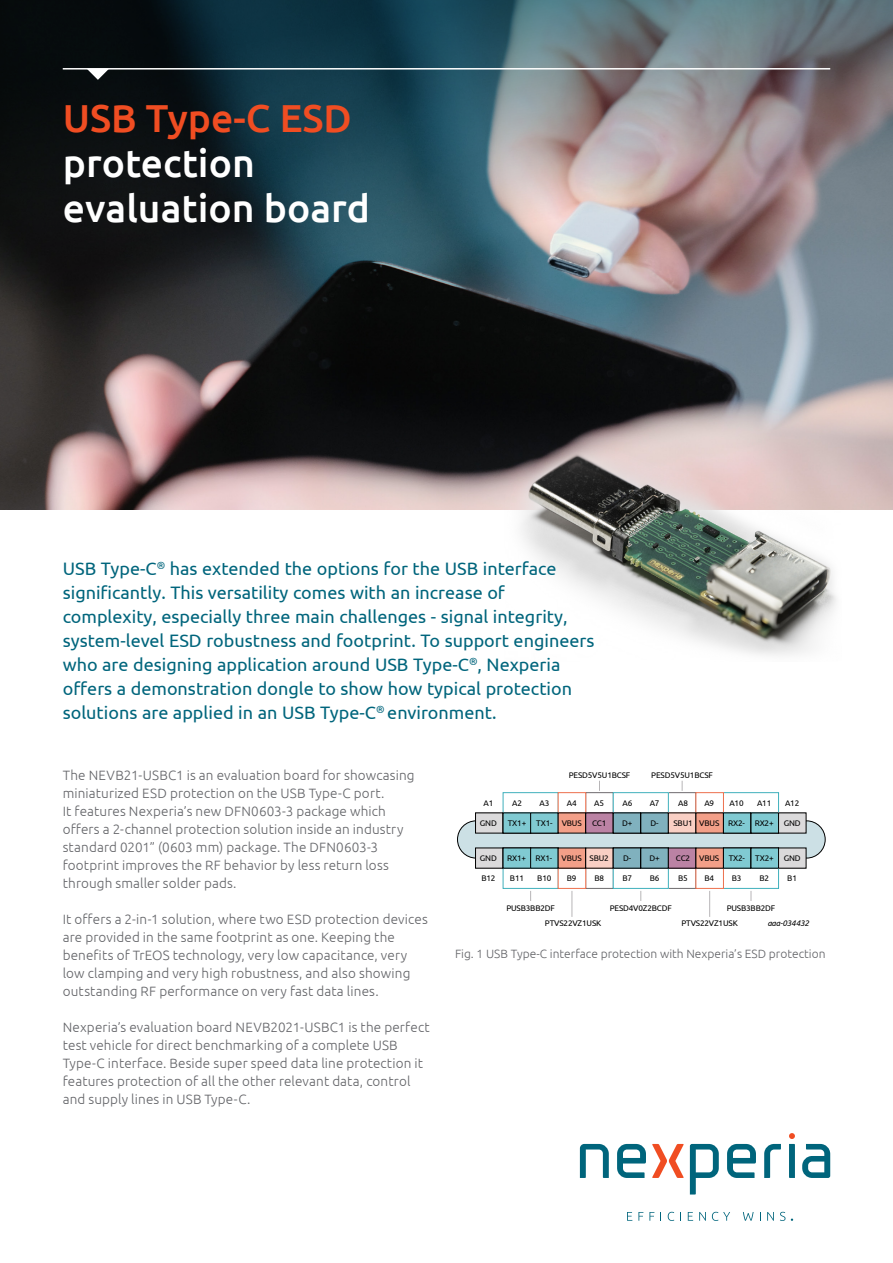
<style>
.page{position:relative;width:893px;height:1263px;background:#fff}
.page>*{position:absolute;margin:0;border:0;box-sizing:border-box;transform-origin:0 0}
.Main_heading{font:500 39px/45px "Ubuntu";color:#fff}
.introduction{font:18px/24px "Ubuntu";color:#00657c}
.Body_text{font:300 13.5px/18px "Ubuntu";letter-spacing:.01em;color:#636468}
.Caption_text{font:300 12px "Ubuntu";color:#636468}
.t1{font:8.1px "Ubuntu";letter-spacing:-.02em;color:#000}
.t2{font:italic 8.1px "Ubuntu";letter-spacing:-.02em;color:#000}
.s1{color:#f04d22}
</style>
<div class="page">
<img style="left:0;top:0;width:893px;height:510px">
<div style="left:457px;top:820px;width:369px;height:38px;background:#cce0e5;border:1px solid #000;border-radius:19px"></div>
<div style="left:503px;top:868px;width:56px;height:21px;border:1px solid #40b0bc"></div>
<div style="left:585px;top:868px;width:29px;height:21px;border:1px solid #6e6b6e"></div>
<div style="left:668px;top:868px;width:28px;height:21px;border:1px solid #6e6b6e"></div>
<div style="left:723px;top:868px;width:56px;height:21px;border:1px solid #40b0bc"></div>
<div style="left:503px;top:792px;width:56px;height:21px;border:1px solid #40b0bc"></div>
<div style="left:585px;top:792px;width:29px;height:21px;border:1px solid #6e6b6e"></div>
<div style="left:668px;top:792px;width:28px;height:21px;border:1px solid #6e6b6e"></div>
<div style="left:723px;top:792px;width:56px;height:21px;border:1px solid #40b0bc"></div>
<svg style="left:571px;top:891px;width:1px;height:26px"></svg>
<svg style="left:709px;top:891px;width:1px;height:26px"></svg>
<div style="left:695px;top:792px;width:29px;height:21px;border:1px solid #ed704d"></div>
<div style="left:613px;top:868px;width:56px;height:21px;border:1px solid #40b0bc"></div>
<div style="left:613px;top:792px;width:56px;height:21px;border:1px solid #40b0bc"></div>
<div style="left:558px;top:868px;width:28px;height:21px;border:1px solid #ed704d"></div>
<div style="left:695px;top:868px;width:29px;height:21px;border:1px solid #ed704d"></div>
<div style="left:475px;top:848px;width:28px;height:20px;background:#dbdadb"></div>
<div style="left:475px;top:847px;width:28px;height:22px;border:1px solid #000"></div>
<div style="left:503px;top:848px;width:28px;height:20px;background:#80cad2"></div>
<div style="left:503px;top:847px;width:28px;height:22px;border:1px solid #000"></div>
<div style="left:531px;top:848px;width:27px;height:20px;background:#80cad2"></div>
<div style="left:530px;top:847px;width:29px;height:22px;border:1px solid #000"></div>
<div style="left:558px;top:848px;width:28px;height:20px;background:#f39f88"></div>
<div style="left:586px;top:848px;width:27px;height:20px;background:#f9cfc4"></div>
<div style="left:613px;top:848px;width:28px;height:20px;background:#80b1be"></div>
<div style="left:613px;top:847px;width:28px;height:22px;border:1px solid #000"></div>
<div style="left:641px;top:848px;width:27px;height:20px;background:#80b1be"></div>
<div style="left:640px;top:847px;width:29px;height:22px;border:1px solid #000"></div>
<div style="left:668px;top:848px;width:28px;height:20px;background:#bb82a4"></div>
<div style="left:668px;top:847px;width:28px;height:22px;border:1px solid #000"></div>
<div style="left:696px;top:848px;width:27px;height:20px;background:#f39f88"></div>
<div style="left:723px;top:848px;width:28px;height:20px;background:#80cad2"></div>
<div style="left:723px;top:847px;width:28px;height:22px;border:1px solid #000"></div>
<div style="left:751px;top:848px;width:27px;height:20px;background:#80cad2"></div>
<div style="left:751px;top:847px;width:28px;height:22px;border:1px solid #000"></div>
<div style="left:778px;top:848px;width:28px;height:20px;background:#dbdadb"></div>
<div style="left:558px;top:792px;width:28px;height:21px;border:1px solid #ed704d"></div>
<div style="left:475px;top:813px;width:28px;height:20px;background:#dbdadb"></div>
<div style="left:475px;top:812px;width:28px;height:21px;border:1px solid #000"></div>
<div style="left:503px;top:813px;width:28px;height:20px;background:#80cad2"></div>
<div style="left:531px;top:813px;width:27px;height:20px;background:#80cad2"></div>
<div style="left:558px;top:813px;width:28px;height:20px;background:#f39f88"></div>
<div style="left:586px;top:813px;width:27px;height:20px;background:#bb82a4"></div>
<div style="left:613px;top:813px;width:28px;height:20px;background:#80b1be"></div>
<div style="left:641px;top:813px;width:27px;height:20px;background:#80b1be"></div>
<div style="left:668px;top:813px;width:28px;height:20px;background:#f9cfc4"></div>
<div style="left:696px;top:813px;width:27px;height:20px;background:#f39f88"></div>
<div style="left:723px;top:813px;width:28px;height:20px;background:#80cad2"></div>
<div style="left:723px;top:812px;width:28px;height:21px;border:1px solid #000"></div>
<div style="left:751px;top:813px;width:27px;height:20px;background:#80cad2"></div>
<div style="left:778px;top:813px;width:28px;height:20px;background:#dbdadb"></div>
<img style="left:499px;top:442px;width:353px;height:214px">
<hr style="left:64px;top:68px;width:765px;height:2px;background:#fff">
<svg style="left:87px;top:69px;width:22px;height:11px"></svg>
<svg style="left:627px;top:1212px;width:5px;height:9px"></svg>
<svg style="left:638px;top:1212px;width:5px;height:9px"></svg>
<svg style="left:649px;top:1212px;width:5px;height:9px"></svg>
<svg style="left:668px;top:1212px;width:6px;height:9px"></svg>
<svg style="left:688px;top:1212px;width:5px;height:9px"></svg>
<svg style="left:699px;top:1212px;width:7px;height:9px"></svg>
<svg style="left:712px;top:1212px;width:18px;height:9px"></svg>
<svg style="left:743px;top:1212px;width:11px;height:9px"></svg>
<svg style="left:767px;top:1212px;width:7px;height:9px"></svg>
<svg style="left:780px;top:1212px;width:5px;height:9px"></svg>
<svg style="left:580px;top:1144px;width:29px;height:34px"></svg>
<svg style="left:690px;top:1144px;width:29px;height:50px"></svg>
<svg style="left:764px;top:1144px;width:17px;height:34px"></svg>
<svg style="left:802px;top:1144px;width:28px;height:34px"></svg>
<svg style="left:617px;top:1144px;width:29px;height:34px"></svg>
<svg style="left:727px;top:1144px;width:29px;height:34px"></svg>
<svg style="left:789px;top:1133px;width:6px;height:45px"></svg>
<svg style="left:652px;top:1144px;width:32px;height:34px"></svg>
<p class="Main_heading" style="left:63px;top:95px;width:309px"><span class="s1">USB Type-C ESD </span>protection evaluation board</p>
<p class="introduction" style="left:63px;top:556px;width:533px">USB Type-C<sup>®</sup> has extended the options for the USB interface significantly. This versatility comes with an increase of complexity, especially three main challenges - signal integrity, system-level ESD robustness and footprint. To support engineers who are designing application around USB Type-C<sup>®</sup>, Nexperia offers a demonstration dongle to show how typical protection solutions are applied in an USB Type-C<sup>®</sup> environment.</p>
<p class="Body_text" style="left:63px;top:766px;width:353px">The NEVB21-USBC1 is an evaluation board for showcasing miniaturized ESD protection on the USB Type-C port.<br>It features Nexperia’s new DFN0603-3 package which offers a 2-channel protection solution inside an industry standard 0201” (0603 mm) package. The DFN0603-3 footprint improves the RF behavior by less return loss through smaller solder pads.</p>
<p class="Body_text" style="left:63px;top:910px;width:367px">It offers a 2-in-1 solution, where two ESD protection devices are provided in the same footprint as one. Keeping the benefits of TrEOS technology, very low capacitance, very low clamping and very high robustness, and also showing outstanding RF performance on very fast data lines.</p>
<p class="Body_text" style="left:63px;top:1018px;width:368px">Nexperia’s evaluation board NEVB2021-USBC1 is the perfect test vehicle for direct benchmarking of a complete USB Type-C interface. Beside super speed data line protection it features protection of all the other relevant data, control and supply lines in USB Type-C.</p>
<p class="t1" style="left:569px;top:770px;width:63px">PESD5V5U1BCSF</p>
<p class="t1" style="left:483px;top:798px;width:11px">A1</p>
<p class="t1" style="left:512px;top:798px;width:11px">A2</p>
<p class="t1" style="left:539px;top:798px;width:11px">A3</p>
<p class="t1" style="left:567px;top:798px;width:11px">A4</p>
<p class="t1" style="left:594px;top:798px;width:11px">A5</p>
<p class="t1" style="left:622px;top:798px;width:11px">A6</p>
<p class="t1" style="left:651px;top:770px;width:63px">PESD5V5U1BCSF</p>
<p class="t1" style="left:650px;top:798px;width:11px">A7</p>
<p class="t1" style="left:678px;top:798px;width:11px">A8</p>
<p class="t1" style="left:704px;top:798px;width:11px">A9</p>
<p class="t1" style="left:729px;top:798px;width:16px">A10</p>
<p class="t1" style="left:757px;top:798px;width:16px">A11</p>
<p class="t1" style="left:785px;top:798px;width:16px">A12</p>
<p class="t1" style="left:480px;top:818px;width:18px">GND</p>
<p class="t1" style="left:508px;top:818px;width:75px">TX1+ TX1- VBUS</p>
<p class="t1" style="left:592px;top:818px;width:16px">CC1</p>
<p class="t1" style="left:622px;top:818px;width:12px">D+</p>
<p class="t1" style="left:651px;top:818px;width:10px">D-</p>
<p class="t1" style="left:673px;top:818px;width:129px">SBU1 VBUS RX2- RX2+ GND</p>
<p class="t1" style="left:480px;top:853px;width:18px">GND</p>
<p class="t1" style="left:507px;top:853px;width:103px">RX1+ RX1- VBUS SBU2</p>
<p class="t1" style="left:623px;top:853px;width:10px">D-</p>
<p class="t1" style="left:649px;top:853px;width:12px">D+</p>
<p class="t1" style="left:676px;top:853px;width:71px">CC2 VBUS TX2-</p>
<p class="t1" style="left:755px;top:853px;width:47px">TX2+ GND</p>
<p class="t1" style="left:481px;top:873px;width:16px">B12</p>
<p class="t1" style="left:510px;top:873px;width:16px">B11</p>
<p class="t1" style="left:537px;top:873px;width:16px">B10</p>
<p class="t1" style="left:567px;top:873px;width:11px">B9</p>
<p class="t1" style="left:594px;top:873px;width:11px">B8</p>
<p class="t1" style="left:622px;top:873px;width:11px">B7</p>
<p class="t1" style="left:650px;top:873px;width:11px">B6</p>
<p class="t1" style="left:678px;top:873px;width:11px">B5</p>
<p class="t1" style="left:704px;top:873px;width:11px">B4</p>
<p class="t1" style="left:732px;top:873px;width:11px">B3</p>
<p class="t1" style="left:759px;top:873px;width:11px">B2</p>
<p class="t1" style="left:787px;top:873px;width:11px">B1</p>
<p class="t1" style="left:506px;top:903px;width:50px">PUSB3BB2DF</p>
<p class="t1" style="left:610px;top:903px;width:64px">PESD4V0Z2BCDF</p>
<p class="t1" style="left:545px;top:918px;width:58px">PTVS22VZ1USK</p>
<p class="t1" style="left:681px;top:918px;width:58px">PTVS22VZ1USK</p>
<p class="t2" style="left:767px;top:918px;width:43px">aaa-034432</p>
<p class="t1" style="left:727px;top:903px;width:50px">PUSB3BB2DF</p>
<p class="Caption_text" style="left:455px;top:947px;width:372px">Fig. 1 USB Type-C interface protection with Nexperia’s ESD protection</p>
</div>
